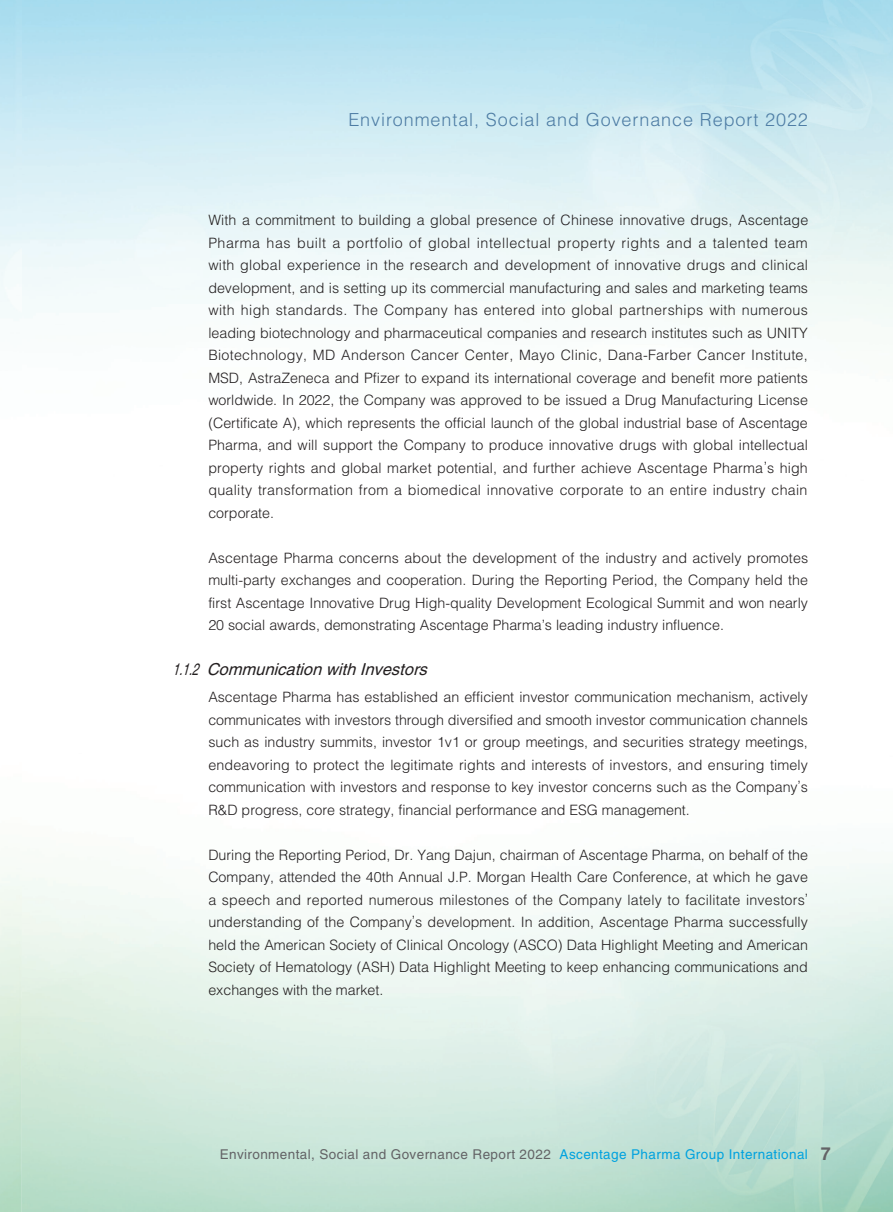
<style>
.page{position:relative;width:893px;height:1212px;background:#fff}
.page>*{position:absolute;margin:0;border:0;box-sizing:border-box;transform-origin:0 0}
.t1{font:300 18px "Helvetica LT Std";letter-spacing:.05em;color:#4d7ca4}
.t2{font:italic 16.5px "Helvetica LT Std";color:#231f20;scale:.7 1}
.t3{font:300 14.25px/22.5px "Helvetica LT Std";color:#231f20;text-align:justify}
.t4{font:13.5px "Helvetica LT Std";letter-spacing:.03em;color:#636366}
.s1{color:#00a2df}
.s2{font-weight:700;font-size:18px}
</style>
<div class="page">
<p class="t1" style="left:348px;top:109px;width:461px">Environmental, Social and Governance Report 2022</p>
<p class="t3" style="left:208px;top:209px;width:601px">With a commitment to building a global presence of Chinese innovative drugs, Ascentage Pharma has built a portfolio of global intellectual property rights and a talented team with global experience in the research and development of innovative drugs and clinical development, and is setting up its commercial manufacturing and sales and marketing teams with high standards. The Company has entered into global partnerships with numerous leading biotechnology and pharmaceutical companies and research institutes such as UNITY Biotechnology, MD Anderson Cancer Center, Mayo Clinic, Dana-Farber Cancer Institute, MSD, AstraZeneca and Pfizer to expand its international coverage and benefit more patients worldwide. In 2022, the Company was approved to be issued a Drug Manufacturing License (Certificate A), which represents the official launch of the global industrial base of Ascentage Pharma, and will support the Company to produce innovative drugs with global intellectual property rights and global market potential, and further achieve Ascentage Pharma’s high quality transformation from a biomedical innovative corporate to an entire industry chain corporate.</p>
<p class="t3" style="left:208px;top:546px;width:601px">Ascentage Pharma concerns about the development of the industry and actively promotes multi-party exchanges and cooperation. During the Reporting Period, the Company held the first Ascentage Innovative Drug High-quality Development Ecological Summit and won nearly 20 social awards, demonstrating Ascentage Pharma’s leading industry influence.</p>
<p class="t2" style="left:173px;top:660px;width:372px">1.1.2 CommunicationwithInvestors</p>
<p class="t3" style="left:208px;top:686px;width:601px">Ascentage Pharma has established an efficient investor communication mechanism, actively communicates with investors through diversified and smooth investor communication channels such as industry summits, investor 1v1 or group meetings, and securities strategy meetings, endeavoring to protect the legitimate rights and interests of investors, and ensuring timely communication with investors and response to key investor concerns such as the Company’s R&amp;D progress, core strategy, financial performance and ESG management.</p>
<p class="t3" style="left:208px;top:843px;width:601px">During the Reporting Period, Dr. Yang Dajun, chairman of Ascentage Pharma, on behalf of the Company, attended the 40th Annual J.P. Morgan Health Care Conference, at which he gave a speech and reported numerous milestones of the Company lately to facilitate investors’ understanding of the Company’s development. In addition, Ascentage Pharma successfully held the American Society of Clinical Oncology (ASCO) Data Highlight Meeting and American Society of Hematology (ASH) Data Highlight Meeting to keep enhancing communications and exchanges with the market.</p>
<p class="t4" style="left:220px;top:1146px;width:612px">Environmental, Social and Governance Report 2022 <span class="s1">Ascentage Pharma Group International</span> <span class="s2">7</span></p>
</div>
